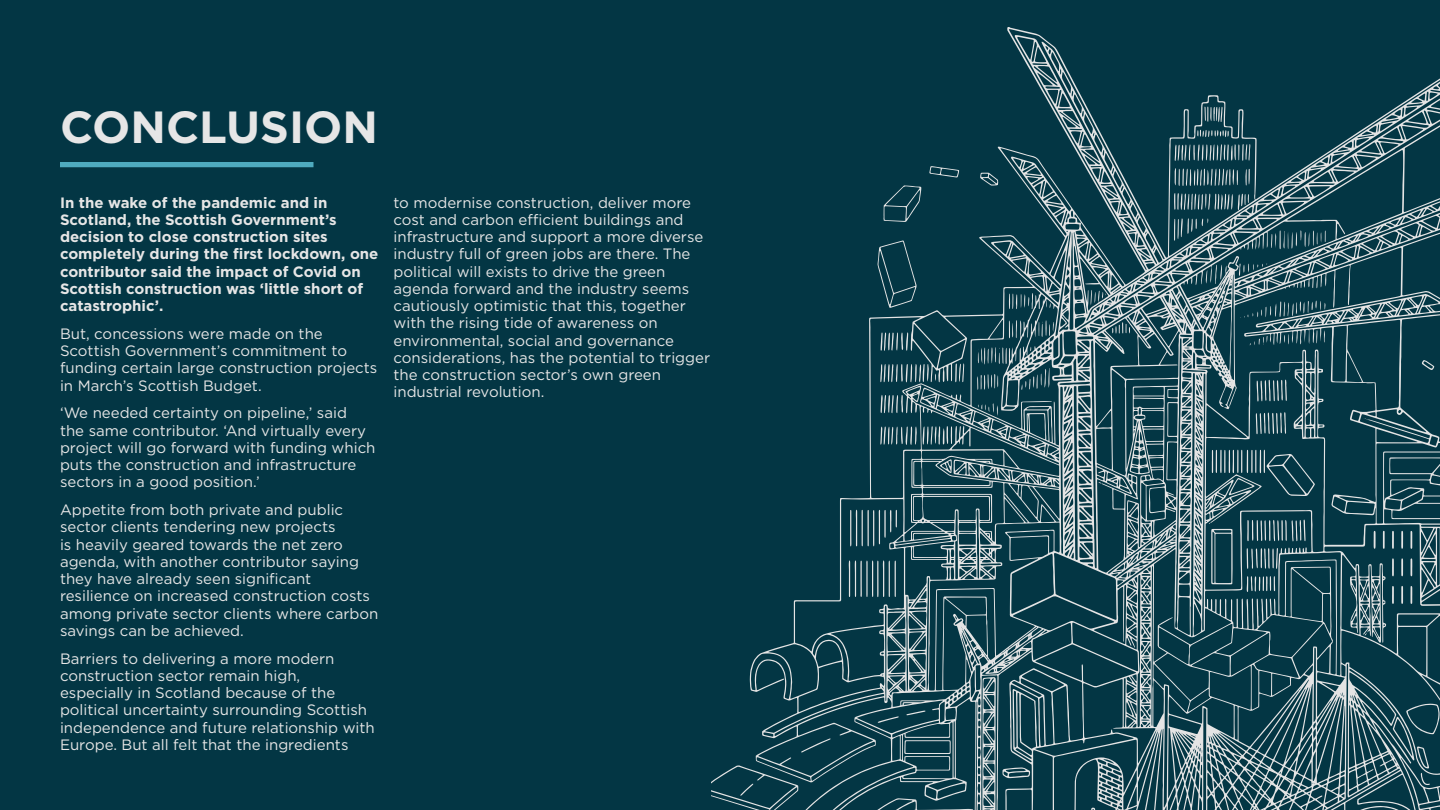
<style>
.page{position:relative;width:1440px;height:810px;background:#033644}
.page>*{position:absolute;margin:0;border:0;box-sizing:border-box;transform-origin:0 0}
.t1{font:700 45px "Gotham";color:#e6e6e6}
.t2{font:15px/17.2px "Gotham";color:#e6e6e6}
.t3{font:700 15px/17.2px "Gotham";color:#e6e6e6}
</style>
<div class="page">
<div style="left:60px;top:162px;width:254px;height:5px;background:#4fabbf"></div>
<svg style="left:750px;top:27px;width:690px;height:783px"></svg>
<svg style="left:878px;top:240px;width:39px;height:68px"></svg>
<svg style="left:883px;top:185px;width:38px;height:37px"></svg>
<svg style="left:929px;top:166px;width:30px;height:12px"></svg>
<svg style="left:980px;top:173px;width:18px;height:13px"></svg>
<svg style="left:1422px;top:360px;width:12px;height:10px"></svg>
<svg style="left:1316px;top:330px;width:1px;height:13px"></svg>
<svg style="left:1324px;top:330px;width:1px;height:13px"></svg>
<svg style="left:1284px;top:334px;width:5px;height:11px"></svg>
<svg style="left:1250px;top:336px;width:17px;height:10px"></svg>
<svg style="left:1241px;top:301px;width:84px;height:17px"></svg>
<svg style="left:1212px;top:450px;width:103px;height:46px"></svg>
<svg style="left:1257px;top:380px;width:30px;height:22px"></svg>
<svg style="left:1256px;top:412px;width:30px;height:22px"></svg>
<svg style="left:1207px;top:523px;width:26px;height:61px"></svg>
<svg style="left:881px;top:395px;width:22px;height:18px"></svg>
<svg style="left:881px;top:332px;width:27px;height:19px"></svg>
<svg style="left:955px;top:363px;width:9px;height:19px"></svg>
<svg style="left:880px;top:364px;width:49px;height:18px"></svg>
<svg style="left:880px;top:426px;width:37px;height:19px"></svg>
<svg style="left:849px;top:560px;width:47px;height:37px"></svg>
<svg style="left:850px;top:510px;width:47px;height:36px"></svg>
<svg style="left:1245px;top:169px;width:5px;height:16px"></svg>
<svg style="left:1175px;top:144px;width:75px;height:17px"></svg>
<svg style="left:1174px;top:168px;width:64px;height:18px"></svg>
<svg style="left:1205px;top:107px;width:18px;height:15px"></svg>
<svg style="left:1174px;top:193px;width:75px;height:17px"></svg>
<svg style="left:1197px;top:130px;width:32px;height:7px"></svg>
<svg style="left:1174px;top:218px;width:35px;height:23px"></svg>
<svg style="left:1392px;top:531px;width:2px;height:18px"></svg>
<svg style="left:1392px;top:558px;width:2px;height:18px"></svg>
<svg style="left:1383px;top:531px;width:2px;height:18px"></svg>
<svg style="left:1411px;top:586px;width:1px;height:18px"></svg>
<svg style="left:1411px;top:531px;width:1px;height:18px"></svg>
<svg style="left:1401px;top:586px;width:2px;height:18px"></svg>
<svg style="left:1374px;top:531px;width:2px;height:18px"></svg>
<svg style="left:1392px;top:586px;width:2px;height:18px"></svg>
<svg style="left:1401px;top:531px;width:2px;height:18px"></svg>
<svg style="left:1401px;top:558px;width:2px;height:18px"></svg>
<svg style="left:1410px;top:558px;width:2px;height:18px"></svg>
<svg style="left:1365px;top:632px;width:3px;height:4px"></svg>
<svg style="left:1009px;top:320px;width:8px;height:18px"></svg>
<svg style="left:1009px;top:293px;width:24px;height:16px"></svg>
<svg style="left:977px;top:374px;width:21px;height:16px"></svg>
<svg style="left:1021px;top:368px;width:28px;height:22px"></svg>
<svg style="left:978px;top:403px;width:20px;height:13px"></svg>
<svg style="left:978px;top:347px;width:29px;height:17px"></svg>
<svg style="left:1247px;top:520px;width:59px;height:21px"></svg>
<svg style="left:1247px;top:548px;width:31px;height:21px"></svg>
<svg style="left:1247px;top:576px;width:28px;height:16px"></svg>
<svg style="left:1002px;top:767px;width:28px;height:11px"></svg>
<svg style="left:1215px;top:264px;width:7px;height:20px"></svg>
<svg style="left:1206px;top:270px;width:1px;height:14px"></svg>
<svg style="left:1271px;top:230px;width:55px;height:19px"></svg>
<svg style="left:1239px;top:263px;width:34px;height:13px"></svg>
<svg style="left:801px;top:738px;width:30px;height:15px"></svg>
<svg style="left:1112px;top:322px;width:18px;height:12px"></svg>
<svg style="left:1393px;top:704px;width:47px;height:81px"></svg>
<svg style="left:878px;top:716px;width:21px;height:7px"></svg>
<svg style="left:906px;top:711px;width:19px;height:4px"></svg>
<svg style="left:923px;top:426px;width:29px;height:19px"></svg>
<svg style="left:1046px;top:300px;width:5px;height:8px"></svg>
<svg style="left:1039px;top:320px;width:15px;height:17px"></svg>
<svg style="left:904px;top:740px;width:47px;height:14px"></svg>
<svg style="left:1091px;top:290px;width:15px;height:15px"></svg>
<svg style="left:940px;top:459px;width:12px;height:14px"></svg>
<svg style="left:712px;top:765px;width:86px;height:45px"></svg>
<h1 class="t1" style="left:60px;top:98px;width:320px">CONCLUSION</h1>
<p class="t3" style="left:60px;top:194px;width:320px">In the wake of the pandemic and in Scotland, the Scottish Government’s decision to close construction sites completely during the first lockdown, one contributor said the impact of Covid on Scottish construction was ‘little short of catastrophic’.</p>
<p class="t2" style="left:60px;top:325px;width:319px">But, concessions were made on the Scottish Government’s commitment to funding certain large construction projects in March’s Scottish Budget.</p>
<p class="t2" style="left:60px;top:404px;width:317px">‘We needed certainty on pipeline,’ said<br>the same contributor. ‘And virtually every project will go forward with funding which puts the construction and infrastructure sectors in a good position.’</p>
<p class="t2" style="left:60px;top:501px;width:320px">Appetite from both private and public sector clients tendering new projects<br>is heavily geared towards the net zero agenda, with another contributor saying they have already seen significant resilience on increased construction costs among private sector clients where carbon savings can be achieved.</p>
<p class="t2" style="left:60px;top:649px;width:316px">Barriers to delivering a more modern construction sector remain high, especially in Scotland because of the political uncertainty surrounding Scottish independence and future relationship with Europe. But all felt that the ingredients</p>
<p class="t2" style="left:393px;top:193px;width:318px">to modernise construction, deliver more cost and carbon efficient buildings and infrastructure and support a more diverse industry full of green jobs are there. The political will exists to drive the green agenda forward and the industry seems cautiously optimistic that this, together with the rising tide of awareness on environmental, social and governance considerations, has the potential to trigger the construction sector’s own green industrial revolution.</p>
</div>
